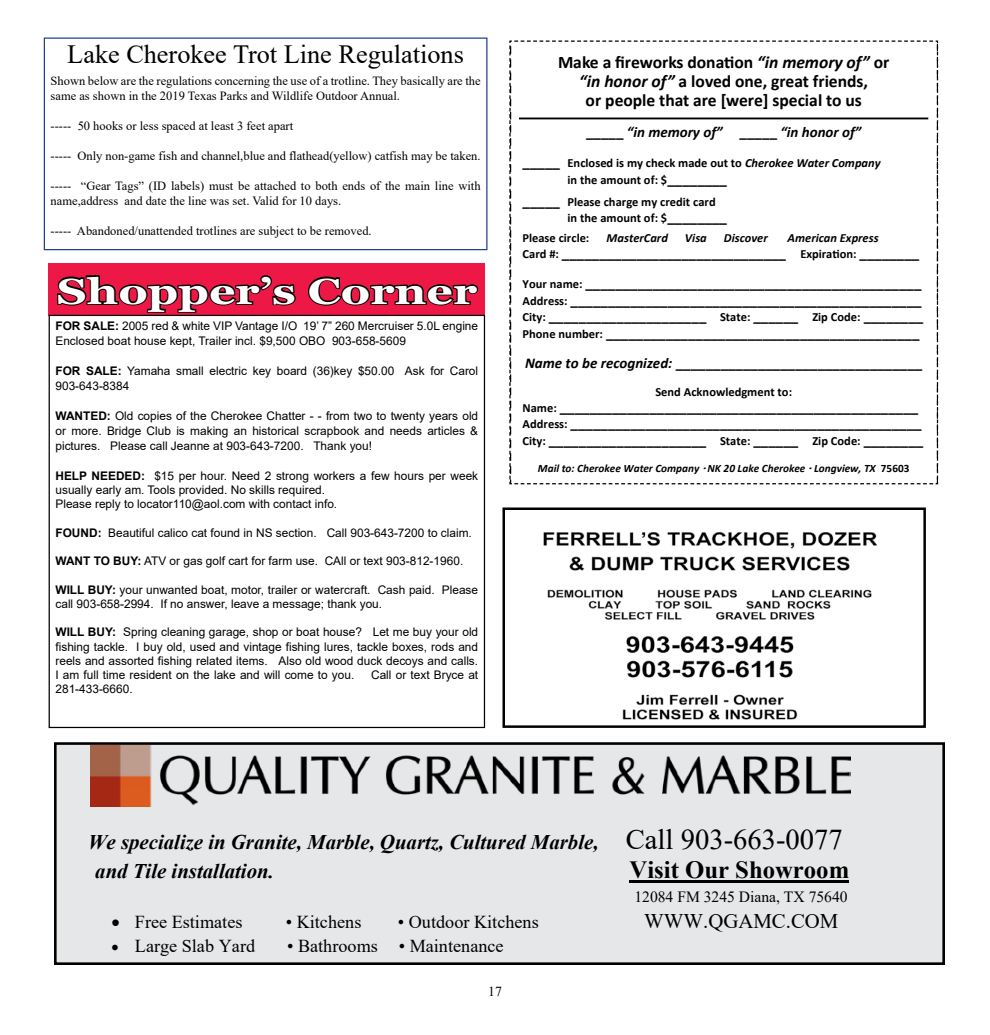
<style>
.page{position:relative;width:990px;height:1035px;background:#fff}
.page>*{position:absolute;margin:0;border:0;box-sizing:border-box;transform-origin:0 0}
.t1{font:700 36.25px "Georgia";color:#fff;scale:1.28 1}
.t2{font:26.25px "Times New Roman";color:#000}
.t3{font:700 24.75px "Times New Roman";color:#000}
.t4{font:italic 700 20.88px/29.2px "Times New Roman";color:#000}
.t5{font:20.88px "Times New Roman";color:#000}
.t6{font:18.12px "Times New Roman";color:#000}
.t7{font:700 17.62px "Calibri";letter-spacing:-.005em;color:#000}
.t8{font:700 17.5px/19.4px "Calibri";color:#000;text-align:center}
.t9{font:15.62px "Times New Roman";color:#000}
.t10{font:700 15px/16.5px "Calibri";color:#000}
.t11{font:italic 700 15px "Calibri";color:#000}
.t12{font:13.75px "Times New Roman";color:#000}
.t13{font:12.5px/15px "Times New Roman";color:#000}
.t14{font:700 12.5px/16.5px "Calibri";color:#000}
.t15{font:italic 700 12.5px "Calibri";color:#000}
.t16{font:11.88px/14.2px "Arial";color:#000}
.t17{font:italic 700 11.25px "Calibri";color:#000}
.s1{font-weight:700}
.s2{font-style:italic}
.s3{font-style:normal}
.s4{font-size:15px}
.s5{font-size:12.5px}
.s6{font-family:"Leelawadee"}
.s7{font-weight:400;font-style:normal;font-size:28.62px}
</style>
<div class="page">
<svg style="left:509px;top:40px;width:430px;height:445px"></svg>
<div style="left:55px;top:744px;width:889px;height:220px;background:#e6e7e8"></div>
<hr style="left:630px;top:881px;width:219px;height:2px;background:#000">
<img style="left:90px;top:746px;width:761px;height:60px">
<div style="left:54px;top:742px;width:891px;height:223px;border:3px solid #000"></div>
<img style="left:543px;top:532px;width:335px;height:188px">
<div style="left:502px;top:508px;width:424px;height:220px;border:2px solid #000"></div>
<div style="left:44px;top:38px;width:444px;height:212px;border:1px solid #25408f"></div>
<div style="left:49px;top:264px;width:436px;height:52px;background:#ed1846"></div>
<svg style="left:56px;top:274px;width:240px;height:39px"></svg>
<svg style="left:308px;top:276px;width:171px;height:30px"></svg>
<h2 class="t2" style="left:67px;top:35px;width:398px">Lake Cherokee Trot Line Regulations</h2>
<p class="t13" style="left:51px;top:73px;width:431px">Shown below are the regulations concerning the use of a trotline. They basically are the same as shown in the 2019 Texas Parks and Wildlife Outdoor Annual.</p>
<p class="t13" style="left:51px;top:118px;width:244px">----- 50 hooks or less spaced at least 3 feet apart</p>
<p class="t13" style="left:51px;top:148px;width:432px">----- Only non-game fish and channel,blue and flathead(yellow) catfish may be taken.</p>
<p class="t13" style="left:51px;top:178px;width:431px">----- “Gear Tags” (ID labels) must be attached to both ends of the main line with name,address and date the line was set. Valid for 10 days.</p>
<p class="t13" style="left:51px;top:223px;width:323px">----- Abandoned/unattended trotlines are subject to be removed.</p>
<h1 class="t1" style="left:57px;top:268px;width:330px">Shopper’s Corner</h1>
<p class="t16" style="left:55px;top:319px;width:424px;line-height:15px"><span class="s1">FOR SALE:</span> 2005 red &amp; white VIP Vantage I/O 19’ 7” 260 Mercruiser 5.0L engine<br>Enclosed boat house kept, Trailer incl. $9,500 OBO 903-658-5609</p>
<p class="t16" style="left:55px;top:364px;width:424px;line-height:15px"><span class="s1">FOR SALE:</span> Yamaha small electric key board (36)key $50.00 Ask for Carol<br>903-643-8384</p>
<p class="t16" style="left:55px;top:409px;width:424px;line-height:15px;text-align:justify"><span class="s1">WANTED:</span> Old copies of the Cherokee Chatter - - from two to twenty years old or more. Bridge Club is making an historical scrapbook and needs articles &amp; pictures. Please call Jeanne at 903-643-7200. Thank you!</p>
<p class="t16" style="left:55px;top:468px;width:424px"><span class="s1">HELP NEEDED:</span> $15 per hour. Need 2 strong workers a few hours per week usually early am. Tools provided. No skills required.<br>Please reply to locator110@aol.com with contact info.</p>
<p class="t16" style="left:55px;top:525px;width:418px"><span class="s1">FOUND:</span> Beautiful calico cat found in NS section. Call 903-643-7200 to claim.</p>
<p class="t16" style="left:55px;top:554px;width:409px"><span class="s1">WANT TO BUY:</span> ATV or gas golf cart for farm use. CAll or text 903-812-1960.</p>
<p class="t16" style="left:55px;top:582px;width:424px"><span class="s1">WILL BUY:</span> your unwanted boat, motor, trailer or watercraft. Cash paid. Please call 903-658-2994. If no answer, leave a message; thank you.</p>
<p class="t16" style="left:55px;top:625px;width:424px;text-align:justify"><span class="s1">WILL BUY:</span> Spring cleaning garage, shop or boat house? Let me buy your old fishing tackle. I buy old, used and vintage fishing lures, tackle boxes, rods and reels and assorted fishing related items. Also old wood duck decoys and calls.<br>I am full time resident on the lake and will come to you.</p>
<p class="t16" style="left:371px;top:668px;width:109px">Call or text Bryce at</p>
<p class="t16" style="left:55px;top:682px;width:79px">281-433-6660.</p>
<h3 class="t7" style="left:558px;top:51px;width:333px">Make a fireworks donation <span class="s2">“in memory of”</span> or</h3>
<h3 class="t8" style="left:579px;top:72px;width:290px"><span class="s2">“in honor of”</span> a loved one, great friends, or people that are [were] special to us</h3>
<p class="t11" style="left:586px;top:123px;width:277px"><span class="s3">_____</span> “in memory of” <span class="s3">_____</span> “in honor of”</p>
<p class="t14" style="left:568px;top:155px;width:315px;text-indent:-45px"><span class="s4">_____</span> Enclosed is my check made out to <span class="s2">Cherokee Water Company </span>in the amount of: $<span class="s4">________</span></p>
<p class="t14" style="left:568px;top:193px;width:161px;text-indent:-45px"><span class="s4">_____</span> Please charge my credit card in the amount of: $<span class="s4">________</span></p>
<p class="t14" style="left:523px;top:230px;width:68px">Please circle:</p>
<p class="t15" style="left:607px;top:230px;width:63px">MasterCard</p>
<p class="t15" style="left:685px;top:230px;width:23px">Visa</p>
<p class="t15" style="left:724px;top:230px;width:45px">Discover</p>
<p class="t15" style="left:788px;top:230px;width:92px">American Express</p>
<p class="t10" style="left:523px;top:238px;width:400px;line-height:30.1px"><span class="s5">Card #:</span> ______________________________ <span class="s5">Expiration:</span> ________<br><span class="s5">Your name:</span> _____________________________________________</p>
<p class="t10" style="left:523px;top:291px;width:402px"><span class="s5">Address:</span> _______________________________________________<br><span class="s5">City:</span> _____________________ <span class="s5">State:</span> ______ <span class="s5">Zip Code:</span> ________<br><span class="s5">Phone number:</span> __________________________________________</p>
<p class="t10" style="left:525px;top:355px;width:399px"><span class="s2">Name to be recognized:</span> _________________________________</p>
<p class="t14" style="left:655px;top:384px;width:138px">Send Acknowledgment to:</p>
<p class="t10" style="left:523px;top:399px;width:402px"><span class="s5">Name:</span> ________________________________________________<br><span class="s5">Address:</span> _______________________________________________<br><span class="s5">City:</span> _____________________ <span class="s5">State:</span> ______ <span class="s5">Zip Code:</span> ________</p>
<p class="t17" style="left:538px;top:461px;width:373px">Mail to: Cherokee Water Company <span class="s6">·</span>NK 20 Lake Cherokee <span class="s6">·</span>Longview, TX <span class="s3">75603</span></p>
<h3 class="t4" style="left:95px;top:826px;width:749px;text-indent:-7px">We specialize in Granite, Marble, Quartz, Cultured Marble, <span class="s7">Call 903-663-0077 </span>and Tile installation.</h3>
<h3 class="t3" style="left:630px;top:852px;width:221px">Visit Our Showroom</h3>
<h3 class="t9" style="left:634px;top:886px;width:215px">12084 FM 3245 Diana, TX 75640</h3>
<h3 class="t6" style="left:112px;top:909px;width:132px">• Free Estimates</h3>
<h3 class="t6" style="left:286px;top:909px;width:77px">• Kitchens</h3>
<h3 class="t6" style="left:398px;top:909px;width:142px">• Outdoor Kitchens</h3>
<h3 class="t5" style="left:644px;top:906px;width:196px">WWW.QGAMC.COM</h3>
<h3 class="t6" style="left:112px;top:934px;width:145px">• Large Slab Yard</h3>
<h3 class="t6" style="left:287px;top:934px;width:218px">• Bathrooms • Maintenance</h3>
<p class="t12" style="left:488px;top:982px;width:15px">17</p>
</div>
